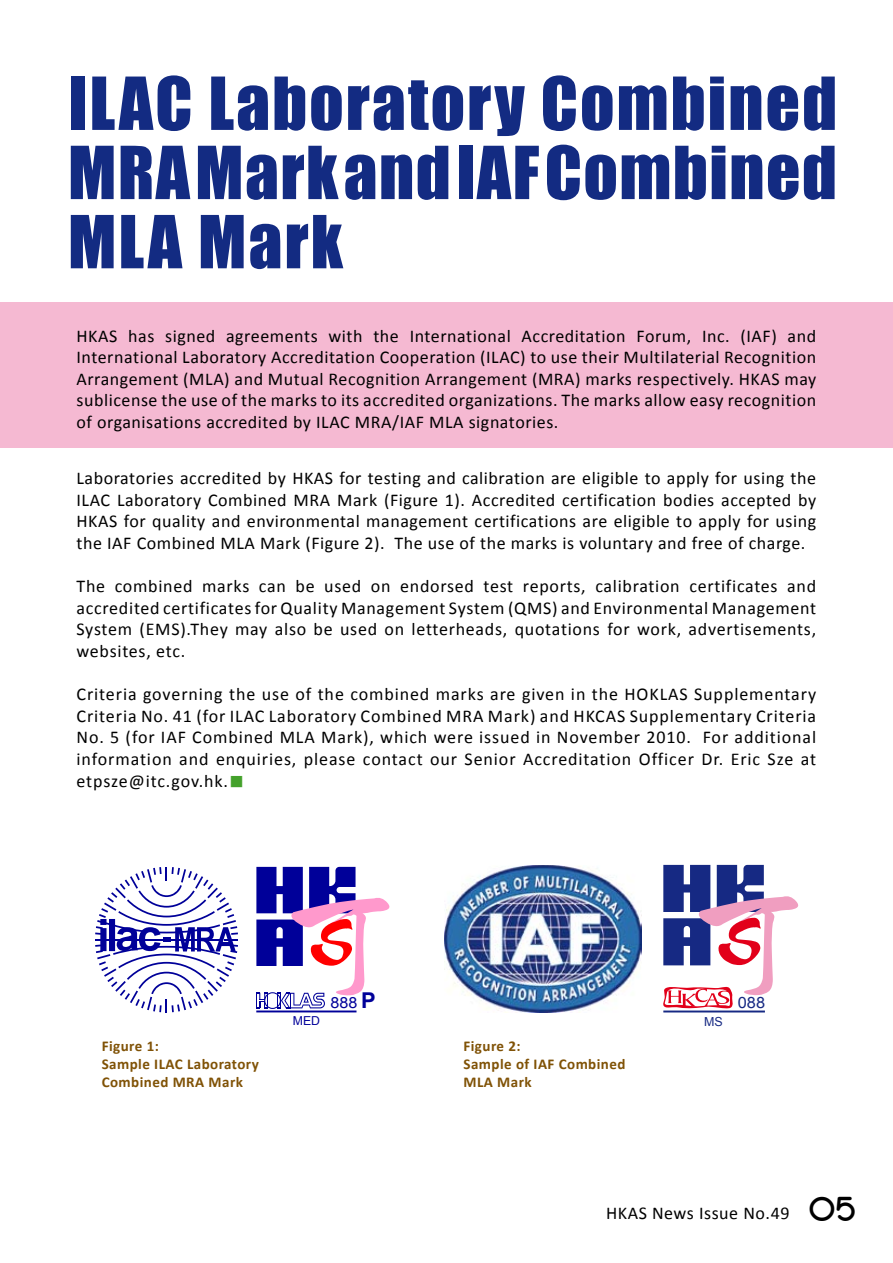
<style>
.page{position:relative;width:893px;height:1263px;background:#fff}
.page>*{position:absolute;margin:0;border:0;box-sizing:border-box;transform-origin:0 0}
.t1{font:67.5px/69.2px "Impact";letter-spacing:.03em;color:#132b82;text-align:justify}
.t2{font:700 21.75px "Arial";color:#009}
.t3{font:18px/21.6px "Calibri";letter-spacing:.03em;color:#000;text-align:justify}
.t4{font:15.6px "Arial";color:#162983;scale:1.05 1}
.t5{font:15.3px "Arial";color:#009;scale:1.05 1}
.t6{font:700 15px/18px "Calibri";letter-spacing:.03em;color:#805206}
.t7{font:12.45px "Arial";color:#162983}
.t8{font:12.3px "Arial";color:#009}
.s1{font-family:"DF Hei Std W5";font-size:15px;color:#44a12b}
.s2{font-family:"SF Orson Casual";font-weight:800;font-size:36px}
</style>
<div class="page">
<div style="left:0;top:302px;width:893px;height:145px;background:#f5b9d2"></div>
<hr style="left:663px;top:1010px;width:102px;height:2px;background:#162983">
<svg style="left:663px;top:865px;width:136px;height:144px"></svg>
<img style="left:445px;top:865px;width:197px;height:147px">
<svg style="left:95px;top:867px;width:143px;height:145px"></svg>
<hr style="left:256px;top:1010px;width:100px;height:2px;background:#009">
<svg style="left:256px;top:867px;width:134px;height:142px"></svg>
<h1 class="t1" style="left:68px;top:67px;width:771px">ILAC Laboratory Combined MRA Mark and IAF Combined MLA Mark</h1>
<p class="t3" style="left:77px;top:324px;width:741px">HKAS has signed agreements with the International Accreditation Forum, Inc. (IAF) and International Laboratory Accreditation Cooperation (ILAC) to use their Multilaterial Recognition Arrangement (MLA) and Mutual Recognition Arrangement (MRA) marks respectively. HKAS may sublicense the use of the marks to its accredited organizations. The marks allow easy recognition of organisations accredited by ILAC MRA/IAF MLA signatories.</p>
<p class="t3" style="left:77px;top:466px;width:741px">Laboratories accredited by HKAS for testing and calibration are eligible to apply for using the ILAC Laboratory Combined MRA Mark (Figure 1). Accredited certification bodies accepted by HKAS for quality and environmental management certifications are eligible to apply for using the IAF Combined MLA Mark (Figure 2). The use of the marks is voluntary and free of charge.</p>
<p class="t3" style="left:77px;top:574px;width:741px">The combined marks can be used on endorsed test reports, calibration certificates and accredited certificates for Quality Management System (QMS) and Environmental Management System (EMS).They may also be used on letterheads, quotations for work, advertisements, websites, etc.</p>
<p class="t3" style="left:77px;top:682px;width:741px">Criteria governing the use of the combined marks are given in the HOKLAS Supplementary Criteria No. 41 (for ILAC Laboratory Combined MRA Mark) and HKCAS Supplementary Criteria No. 5 (for IAF Combined MLA Mark), which were issued in November 2010. For additional information and enquiries, please contact our Senior Accreditation Officer Dr. Eric Sze at etpsze@itc.gov.hk.<span class="s1">■</span></p>
<p class="t2" style="left:361px;top:986px;width:16px">P</p>
<p class="t5" style="left:330px;top:993px;width:27px">888</p>
<p class="t4" style="left:738px;top:992px;width:27px">088</p>
<p class="t8" style="left:293px;top:1013px;width:29px">MED</p>
<p class="t7" style="left:704px;top:1013px;width:20px">MS</p>
<p class="t6" style="left:102px;top:1036px;width:159px">Figure 1:<br>Sample ILAC Laboratory<br>Combined MRA Mark</p>
<p class="t6" style="left:463px;top:1036px;width:163px">Figure 2:<br>Sample of IAF Combined<br>MLA Mark</p>
<p class="t3" style="left:606px;top:1201px;width:253px">HKAS News Issue No.49 <span class="s2">05</span></p>
</div>
